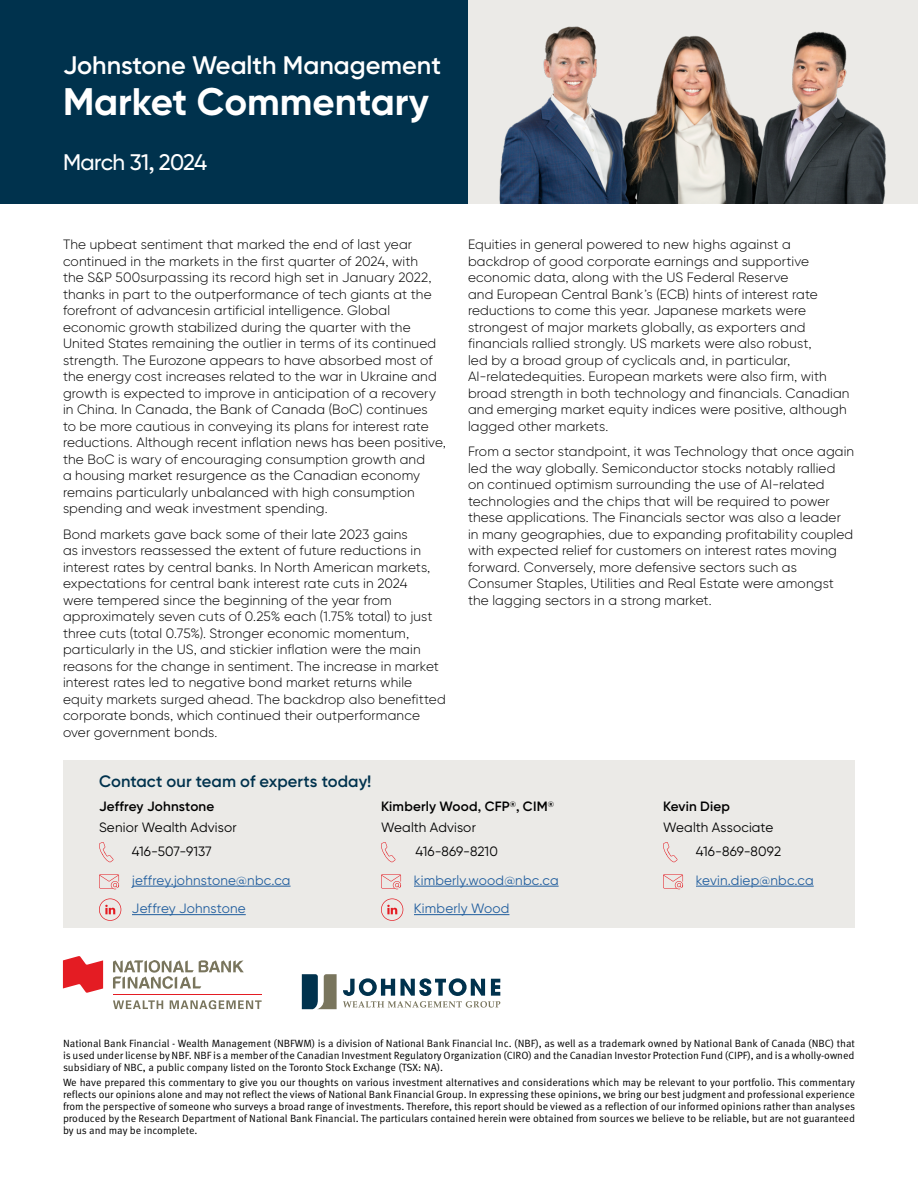
<style>
.page{position:relative;width:918px;height:1188px;background:#fff}
.page>*{position:absolute;margin:0;border:0;box-sizing:border-box;transform-origin:0 0}
.t1{font:700 38.4px "Gilroy BN";color:#fff}
.t2{font:600 25.35px "Gilroy BN";color:#fff}
.t3{font:500 22.5px "Gilroy BN";letter-spacing:-.03em;color:#fff}
.t4{font:600 16.5px "Gilroy BN";letter-spacing:.005em;color:#00324d}
.t5{font:300 13.5px/16.5px "Gilroy BN";letter-spacing:.01em;color:#000}
.t6{font:13.5px/28.5px "Gilroy BN";letter-spacing:.015em;color:#215e9e}
.t7{font:13.5px/24px "Gilroy BN";letter-spacing:.01em;color:#000}
.t8{font:600 13.5px/21px "Gilroy BN";letter-spacing:.01em;color:#000}
.t9{font:10.5px/12px "Meta Pro Norm";color:#000;text-align:justify}
.s1{font-weight:400}
</style>
<div class="page">
<div style="left:459px;top:0;width:459px;height:204px;background:#ebeae7"></div>
<img style="left:499px;top:26px;width:387px;height:178px">
<div style="left:0;top:0;width:468px;height:204px;background:#00324d"></div>
<svg style="left:63px;top:956px;width:40px;height:37px"></svg>
<svg style="left:113px;top:1000px;width:50px;height:9px"></svg>
<svg style="left:170px;top:1000px;width:92px;height:9px"></svg>
<hr style="left:113px;top:994px;width:149px;height:1px;background:#e41c23">
<svg style="left:113px;top:960px;width:131px;height:29px"></svg>
<svg style="left:343px;top:978px;width:157px;height:30px"></svg>
<svg style="left:302px;top:974px;width:35px;height:36px"></svg>
<div style="left:63px;top:760px;width:792px;height:167px;background:#ebeae7"></div>
<hr style="left:132px;top:886px;width:159px;height:1px;background:#215e9e">
<hr style="left:132px;top:914px;width:114px;height:1px;background:#215e9e">
<svg style="left:99px;top:842px;width:15px;height:20px"></svg>
<svg style="left:99px;top:874px;width:20px;height:15px"></svg>
<svg style="left:99px;top:898px;width:22px;height:23px"></svg>
<hr style="left:414px;top:886px;width:145px;height:1px;background:#215e9e">
<hr style="left:414px;top:914px;width:95px;height:1px;background:#215e9e">
<svg style="left:381px;top:842px;width:15px;height:20px"></svg>
<svg style="left:381px;top:874px;width:20px;height:15px"></svg>
<svg style="left:381px;top:898px;width:22px;height:23px"></svg>
<hr style="left:696px;top:886px;width:118px;height:1px;background:#215e9e">
<svg style="left:663px;top:842px;width:15px;height:20px"></svg>
<svg style="left:663px;top:874px;width:20px;height:15px"></svg>
<h2 class="t2" style="left:63px;top:49px;width:380px">Johnstone Wealth Management</h2>
<h1 class="t1" style="left:63px;top:78px;width:368px">Market Commentary</h1>
<h3 class="t3" style="left:63px;top:148px;width:146px">March 31, 2024</h3>
<p class="t5" style="left:63px;top:236px;width:384px">The upbeat sentiment that marked the end of last year continued in the markets in the first quarter of 2024, with<br>the S&amp;P 500surpassing its record high set in January 2022, thanks in part to the outperformance of tech giants at the forefront of advancesin artificial intelligence. Global economic growth stabilized during the quarter with the United States remaining the outlier in terms of its continued strength. The Eurozone appears to have absorbed most of the energy cost increases related to the war in Ukraine and growth is expected to improve in anticipation of a recovery in China. In Canada, the Bank of Canada (BoC) continues<br>to be more cautious in conveying its plans for interest rate reductions. Although recent inflation news has been positive, the BoC is wary of encouraging consumption growth and<br>a housing market resurgence as the Canadian economy remains particularly unbalanced with high consumption spending and weak investment spending.</p>
<p class="t5" style="left:63px;top:526px;width:384px">Bond markets gave back some of their late 2023 gains<br>as investors reassessed the extent of future reductions in interest rates by central banks. In North American markets, expectations for central bank interest rate cuts in 2024<br>were tempered since the beginning of the year from approximately seven cuts of 0.25% each (1.75% total) to just three cuts (total 0.75%). Stronger economic momentum, particularly in the US, and stickier inflation were the main reasons for the change in sentiment. The increase in market interest rates led to negative bond market returns while equity markets surged ahead. The backdrop also benefitted corporate bonds, which continued their outperformance over government bonds.</p>
<p class="t4" style="left:99px;top:771px;width:274px">Contact our team of experts today!</p>
<p class="t5" style="left:468px;top:236px;width:383px">Equities in general powered to new highs against a backdrop of good corporate earnings and supportive economic data, along with the US Federal Reserve<br>and European Central Bank’s (ECB) hints of interest rate reductions to come this year. Japanese markets were strongest of major markets globally, as exporters and financials rallied strongly. US markets were also robust,<br>led by a broad group of cyclicals and, in particular, AI-relatedequities. European markets were also firm, with broad strength in both technology and financials. Canadian and emerging market equity indices were positive, although lagged other markets.</p>
<p class="t5" style="left:468px;top:443px;width:388px">From a sector standpoint, it was Technology that once again led the way globally. Semiconductor stocks notably rallied on continued optimism surrounding the use of AI-related technologies and the chips that will be required to power these applications. The Financials sector was also a leader in many geographies, due to expanding profitability coupled with expected relief for customers on interest rates moving forward. Conversely, more defensive sectors such as Consumer Staples, Utilities and Real Estate were amongst the lagging sectors in a strong market.</p>
<p class="t8" style="left:99px;top:796px;width:117px">Jeffrey Johnstone</p>
<p class="t7" style="left:132px;top:815px;width:106px;text-indent:-33px">Senior Wealth Advisor<br>416-507-9137</p>
<p class="t6" style="left:132px;top:866px;width:160px">jeffrey.johnstone@nbc.ca<br>Jeffrey Johnstone</p>
<p class="t8" style="left:381px;top:796px;width:175px">Kimberly Wood, CFP<sup>®</sup>, CIM<sup>®<br></sup><span class="s1">Wealth Advisor</span></p>
<p class="t7" style="left:416px;top:839px;width:84px">416-869-8210</p>
<p class="t6" style="left:414px;top:866px;width:146px">kimberly.wood@nbc.ca<br>Kimberly Wood</p>
<p class="t8" style="left:663px;top:796px;width:68px">Kevin Diep</p>
<p class="t7" style="left:696px;top:815px;width:87px;text-indent:-33px">Wealth Associate<br>416-869-8092</p>
<p class="t6" style="left:696px;top:866px;width:119px">kevin.diep@nbc.ca</p>
<p class="t9" style="left:63px;top:1037px;width:793px">National Bank Financial - Wealth Management (NBFWM) is a division of National Bank Financial Inc. (NBF), as well as a trademark owned by National Bank of Canada (NBC) that is used under license by NBF. NBF is a member of the Canadian Investment Regulatory Organization (CIRO) and the Canadian Investor Protection Fund (CIPF), and is a wholly-owned subsidiary of NBC, a public company listed on the Toronto Stock Exchange (TSX: NA).</p>
<p class="t9" style="left:63px;top:1076px;width:794px">We have prepared this commentary to give you our thoughts on various investment alternatives and considerations which may be relevant to your portfolio. This commentary reflects our opinions alone and may not reflect the views of National Bank Financial Group. In expressing these opinions, we bring our best judgment and professional experience from the perspective of someone who surveys a broad range of investments. Therefore, this report should be viewed as a reflection of our informed opinions rather than analyses produced by the Research Department of National Bank Financial. The particulars contained herein were obtained from sources we believe to be reliable, but are not guaranteed by us and may be incomplete.</p>
</div>
